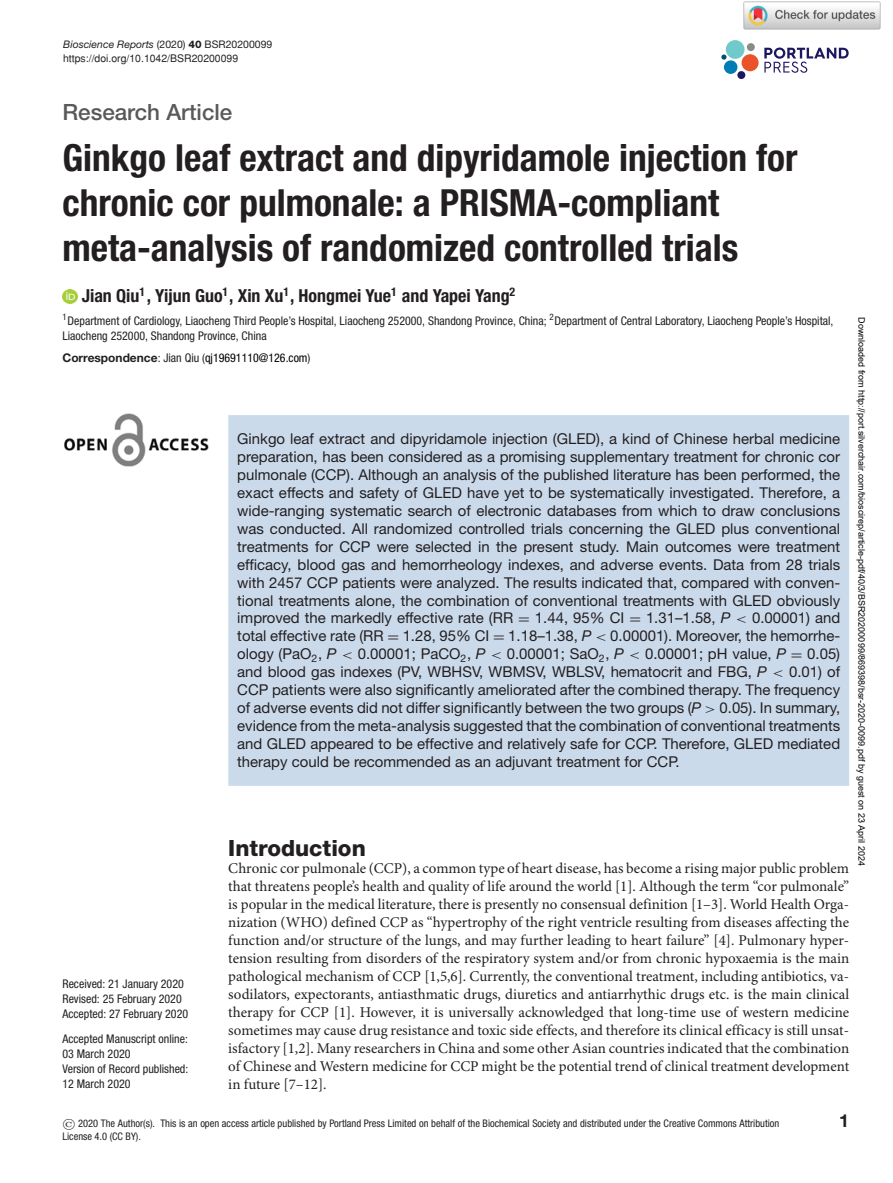
<style>
.page{position:relative;width:893px;height:1183px;background:#fff}
.page>*{position:absolute;margin:0;border:0;box-sizing:border-box;transform-origin:0 0}
.t1{font:700 condensed 37.35px/44.8px "Helvetica Neue LT Std";color:#231f20}
.t2{font:500 22.35px "Helvetica Neue LT Std";color:#58595b}
.t3{font:800 22.35px "Helvetica Neue LT Std";color:#231f20}
.t4{font:700 condensed 18px "Helvetica Neue LT Std";color:#231f20}
.t5{font:700 18px "Helvetica Neue LT Std";color:#231f20}
.t6{font:15px/18px "Helvetica Neue LT Std";color:#231f20;text-align:justify}
.t7{font:15px/18px "Minion Pro";color:#231f20;text-align:justify}
.t8{font:condensed 12px/15px "Helvetica Neue LT Std";color:#231f20}
.t9{font:condensed 12px "Helvetica Neue LT Std";color:#000}
.t10{font:condensed 10.5px/13.5px "Helvetica Neue LT Std";color:#231f20}
.t11{font:italic 10.5px "Helvetica Neue LT Std";color:#231f20}
.t12{font:10.5px "Helvetica";color:#231f20}
.t13{font:9px "Arial";color:#000}
.s1{font-style:normal}
.s2{font-weight:800;font-style:normal}
.s3{font-weight:700;font-stretch:normal;color:#231f20}
.s4{color:#231f20}
.s5{font-family:"MTSY"}
.s6{font-style:italic}
.s7{font-family:"RMTMI"}
.s8{font-family:"SFRM0700";font-stretch:normal}
</style>
<div class="page">
<svg style="left:764px;top:48px;width:85px;height:25px"></svg>
<div style="left:726px;top:40px;width:18px;height:19px;background:#70cacb;border-radius:50%"></div>
<div style="left:741px;top:54px;width:18px;height:17px;background:#ea5329;border-radius:50%"></div>
<div style="left:724px;top:60px;width:13px;height:14px;background:#007db5;border-radius:50%"></div>
<div style="left:737px;top:71px;width:8px;height:8px;background:#1d1760;border-radius:50%"></div>
<div style="left:747px;top:43px;width:8px;height:8px;background:#888c85;border-radius:50%"></div>
<svg style="left:721px;top:54px;width:5px;height:6px"></svg>
<img style="left:62px;top:289px;width:16px;height:15px">
<img style="left:64px;top:413px;width:145px;height:53px">
<div style="left:228px;top:415px;width:621px;height:370px;background:#cbdaeb"></div>
<img style="left:743px;top:1px;width:138px;height:29px">
<p class="t11" style="left:63px;top:40px;width:211px">Bioscience Reports <span class="s1">(2020)</span> <span class="s2">40</span> <span class="s1">BSR20200099</span></p>
<p class="t12" style="left:63px;top:54px;width:177px">https://doi.org/10.1042/BSR20200099</p>
<h2 class="t2" style="left:62px;top:104px;width:171px">Research Article</h2>
<h1 class="t1" style="left:62px;top:138px;width:736px">Ginkgo leaf extract and dipyridamole injection for chronic cor pulmonale: a PRISMA-compliant meta-analysis of randomized controlled trials</h1>
<p class="t4" style="left:82px;top:289px;width:435px">Jian Qiu<sup>1</sup> , Yijun Guo<sup>1</sup>, Xin Xu<sup>1</sup>, Hongmei Yue<sup>1</sup> and Yapei Yang<sup>2</sup></p>
<p class="t8" style="left:62px;top:314px;width:772px"><sup>1</sup>Department of Cardiology, Liaocheng Third People’s Hospital, Liaocheng 252000, Shandong Province, China; <sup>2</sup>Department of Central Laboratory, Liaocheng People’s Hospital,<br>Liaocheng 252000, Shandong Province, China</p>
<p class="t9" style="left:62px;top:353px;width:249px"><span class="s3">Correspondence</span><span class="s4">: Jian Qiu (</span>qj19691110@126.com<span class="s4">)</span></p>
<p class="t13" style="left:865px;top:317px;width:549px;rotate:90deg">Downloaded from http://port.silverchair.com/bioscirep/article-pdf/40/3/BSR20200099/869398/bsr-2020-0099.pdf by guest on 23 April 2024</p>
<p class="t6" style="left:237px;top:431px;width:604px">Ginkgo leaf extract and dipyridamole injection (GLED), a kind of Chinese herbal medicine preparation, has been considered as a promising supplementary treatment for chronic cor pulmonale (CCP). Although an analysis of the published literature has been performed, the exact effects and safety of GLED have yet to be systematically investigated. Therefore, a wide-ranging systematic search of electronic databases from which to draw conclusions was conducted. All randomized controlled trials concerning the GLED plus conventional treatments for CCP were selected in the present study. Main outcomes were treatment efficacy, blood gas and hemorrheology indexes, and adverse events. Data from 28 trials with 2457 CCP patients were analyzed. The results indicated that, compared with conven&shy;tional treatments alone, the combination of conventional treatments with GLED obviously improved the markedly effective rate (RR <span class="s5">=</span> 1.44, 95% CI <span class="s5">=</span> 1.31–1.58, <span class="s6">P</span> <span class="s7">&lt;</span> 0.00001) and total effective rate (RR <span class="s5">=</span> 1.28, 95% CI <span class="s5">=</span> 1.18–1.38, <span class="s6">P</span> <span class="s7">&lt;</span> 0.00001). Moreover, the hemorrhe&shy;ology (PaO<sub>2</sub>, <span class="s6">P</span> <span class="s7">&lt;</span> 0.00001; PaCO<sub>2</sub>, <span class="s6">P</span> <span class="s7">&lt;</span> 0.00001; SaO<sub>2</sub>, <span class="s6">P</span> <span class="s7">&lt;</span> 0.00001; pH value, <span class="s6">P</span> <span class="s5">=</span> 0.05) and blood gas indexes (PV, WBHSV, WBMSV, WBLSV, hematocrit and FBG, <span class="s6">P</span> <span class="s7">&lt;</span> 0.01) of CCP patients were also significantly ameliorated after the combined therapy. The frequency of adverse events did not differ significantly between the two groups (<span class="s6">P</span> <span class="s7">&gt;</span> 0.05). In summary, evidence from the meta-analysis suggested that the combination of conventional treatments and GLED appeared to be effective and relatively safe for CCP. Therefore, GLED mediated therapy could be recommended as an adjuvant treatment for CCP.</p>
<h2 class="t3" style="left:228px;top:839px;width:139px">Introduction</h2>
<p class="t7" style="left:228px;top:860px;width:622px">Chronic cor pulmonale (CCP), a common type of heart disease, has become a rising major public problem that threatens people’s health and quality of life around the world [1]. Although the term “cor pulmonale” is popular in the medical literature, there is presently no consensual definition [1–3]. World Health Orga&shy;nization (WHO) defined CCP as “hypertrophy of the right ventricle resulting from diseases affecting the function and/or structure of the lungs, and may further leading to heart failure” [4]. Pulmonary hyper&shy;tension resulting from disorders of the respiratory system and/or from chronic hypoxaemia is the main pathological mechanism of CCP [1,5,6]. Currently, the conventional treatment, including antibiotics, va&shy;sodilators, expectorants, antiasthmatic drugs, diuretics and antiarrhythic drugs etc. is the main clinical therapy for CCP [1]. However, it is universally acknowledged that long-time use of western medicine sometimes may cause drug resistance and toxic side effects, and therefore its clinical efficacy is still unsat&shy;isfactory [1,2]. Many researchers in China and some other Asian countries indicated that the combination of Chinese and Western medicine for CCP might be the potential trend of clinical treatment development in future [7–12].</p>
<p class="t10" style="left:62px;top:1117px;width:718px"><span class="s8">©</span> 2020 The Author(s). This is an open access article published by Portland Press Limited on behalf of the Biochemical Society and distributed under the Creative Commons Attribution<br>License 4.0 (CC BY).</p>
<p class="t5" style="left:839px;top:1113px;width:11px">1</p>
<p class="t8" style="left:62px;top:976px;width:127px">Received: 21 January 2020<br>Revised: 25 February 2020<br>Accepted: 27 February 2020</p>
<p class="t8" style="left:62px;top:1032px;width:127px">Accepted Manuscript online:<br>03 March 2020<br>Version of Record published:<br>12 March 2020</p>
</div>
